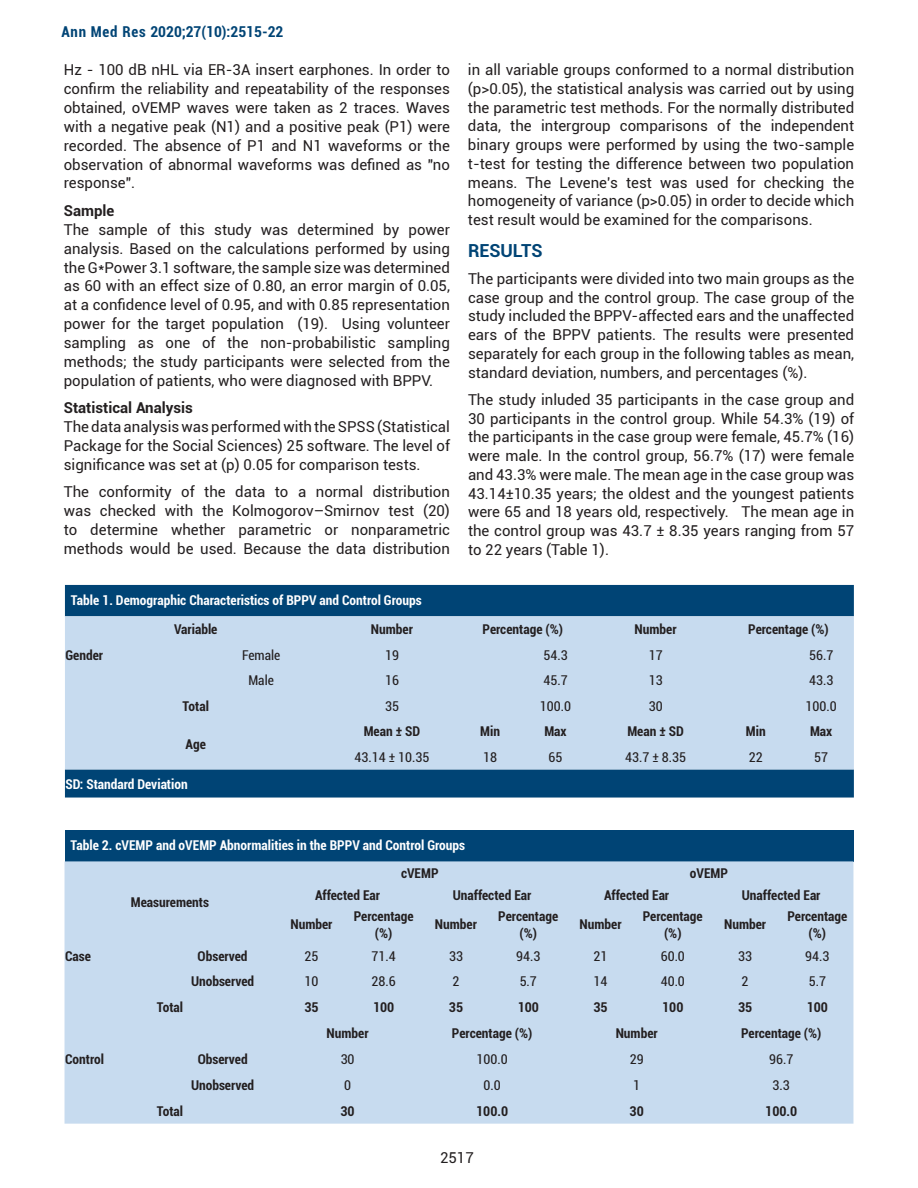
<style>
.page{position:relative;width:918px;height:1188px;background:#fff}
.page>*{position:absolute;margin:0;border:0;box-sizing:border-box;transform-origin:0 0}
.t1{font:700 18px "Roboto";color:#004475}
.t2{font:15px/18.8px "Roboto";color:#231f20;text-align:justify}
.t3{font:700 condensed 15px "Roboto";color:#004475}
.t4{font:700 15px "Roboto";color:#231f20}
.t5{font:700 condensed 13.5px/16.2px "Roboto";color:#231f20;text-align:center}
.t6{font:condensed 13.5px "Roboto";color:#231f20}
.t7{font:700 condensed 13.5px "Roboto";color:#fff}
</style>
<div class="page">
<div style="left:65px;top:585px;width:789px;height:213px;background:#004475"></div>
<div style="left:65px;top:616px;width:789px;height:153px;background:#c7dbef"></div>
<div style="left:65px;top:830px;width:788px;height:31px;background:#004475"></div>
<div style="left:65px;top:861px;width:788px;height:263px;background:#c7dbef"></div>
<p class="t3" style="left:61px;top:21px;width:224px">Ann Med Res 2020;27(10):2515-22</p>
<p class="t2" style="left:64px;top:60px;width:388px">Hz - 100 dB nHL via ER-3A insert earphones. In order to confirm the reliability and repeatability of the responses obtained, oVEMP waves were taken as 2 traces. Waves with a negative peak (N1) and a positive peak (P1) were recorded. The absence of P1 and N1 waveforms or the observation of abnormal waveforms was defined as "no response".</p>
<p class="t4" style="left:64px;top:200px;width:52px">Sample</p>
<p class="t2" style="left:64px;top:219px;width:388px">The sample of this study was determined by power analysis. Based on the calculations performed by using the G*Power 3.1 software, the sample size was determined as 60 with an effect size of 0.80, an error margin of 0.05, at a confidence level of 0.95, and with 0.85 representation power for the target population (19). Using volunteer sampling as one of the non-probabilistic sampling methods; the study participants were selected from the population of patients, who were diagnosed with BPPV.</p>
<p class="t4" style="left:64px;top:397px;width:131px">Statistical Analysis</p>
<p class="t2" style="left:64px;top:417px;width:388px">The data analysis was performed with the SPSS (Statistical Package for the Social Sciences) 25 software. The level of significance was set at (p) 0.05 for comparison tests.</p>
<p class="t2" style="left:64px;top:482px;width:388px">The conformity of the data to a normal distribution was checked with the Kolmogorov–Smirnov test (20) to determine whether parametric or nonparametric methods would be used. Because the data distribution</p>
<p class="t2" style="left:468px;top:60px;width:388px">in all variable groups conformed to a normal distribution (p&gt;0.05), the statistical analysis was carried out by using the parametric test methods. For the normally distributed data, the intergroup comparisons of the independent binary groups were performed by using the two-sample t-test for testing the difference between two population means. The Levene's test was used for checking the homogeneity of variance (p&gt;0.05) in order to decide which test result would be examined for the comparisons.</p>
<p class="t1" style="left:468px;top:237px;width:76px">RESULTS</p>
<p class="t2" style="left:468px;top:269px;width:388px">The participants were divided into two main groups as the case group and the control group. The case group of the study included the BPPV-affected ears and the unaffected ears of the BPPV patients. The results were presented separately for each group in the following tables as mean, standard deviation, numbers, and percentages (%).</p>
<p class="t2" style="left:468px;top:390px;width:388px">The study inluded 35 participants in the case group and 30 participants in the control group. While 54.3% (19) of the participants in the case group were female, 45.7% (16) were male. In the control group, 56.7% (17) were female and 43.3% were male. The mean age in the case group was 43.14±10.35 years; the oldest and the youngest patients were 65 and 18 years old, respectively. The mean age in the control group was 43.7 ± 8.35 years ranging from 57 to 22 years (Table 1).</p>
<p class="t7" style="left:71px;top:591px;width:352px">Table 1. Demographic Characteristics of BPPV and Control Groups</p>
<p class="t5" style="left:174px;top:621px;width:45px">Variable</p>
<p class="t5" style="left:371px;top:621px;width:44px">Number</p>
<p class="t5" style="left:483px;top:621px;width:82px">Percentage (%)</p>
<p class="t5" style="left:635px;top:621px;width:44px">Number</p>
<p class="t5" style="left:748px;top:621px;width:82px">Percentage (%)</p>
<p class="t5" style="left:66px;top:646px;width:39px">Gender</p>
<p class="t6" style="left:242px;top:645px;width:40px">Female</p>
<p class="t6" style="left:385px;top:645px;width:15px">19</p>
<p class="t6" style="left:543px;top:645px;width:26px">54.3</p>
<p class="t6" style="left:649px;top:645px;width:15px">17</p>
<p class="t6" style="left:809px;top:645px;width:26px">56.7</p>
<p class="t6" style="left:248px;top:671px;width:27px">Male</p>
<p class="t6" style="left:385px;top:671px;width:15px">16</p>
<p class="t6" style="left:543px;top:671px;width:26px">45.7</p>
<p class="t6" style="left:649px;top:671px;width:15px">13</p>
<p class="t6" style="left:809px;top:671px;width:26px">43.3</p>
<p class="t5" style="left:183px;top:697px;width:28px">Total</p>
<p class="t6" style="left:385px;top:697px;width:15px">35</p>
<p class="t6" style="left:540px;top:697px;width:33px">100.0</p>
<p class="t6" style="left:649px;top:697px;width:15px">30</p>
<p class="t6" style="left:806px;top:697px;width:33px">100.0</p>
<p class="t5" style="left:186px;top:736px;width:22px">Age</p>
<p class="t5" style="left:364px;top:723px;width:58px">Mean ± SD</p>
<p class="t5" style="left:480px;top:723px;width:21px">Min</p>
<p class="t5" style="left:544px;top:723px;width:24px">Max</p>
<p class="t5" style="left:627px;top:723px;width:58px">Mean ± SD</p>
<p class="t5" style="left:746px;top:723px;width:21px">Min</p>
<p class="t5" style="left:810px;top:723px;width:24px">Max</p>
<p class="t6" style="left:355px;top:748px;width:76px">43.14 ± 10.35</p>
<p class="t6" style="left:483px;top:748px;width:15px">18</p>
<p class="t6" style="left:549px;top:748px;width:15px">65</p>
<p class="t6" style="left:625px;top:748px;width:62px">43.7 ± 8.35</p>
<p class="t6" style="left:749px;top:748px;width:15px">22</p>
<p class="t6" style="left:814px;top:748px;width:15px">57</p>
<p class="t7" style="left:66px;top:774px;width:124px">SD: Standard Deviation</p>
<p class="t7" style="left:71px;top:836px;width:396px">Table 2. cVEMP and oVEMP Abnormalities in the BPPV and Control Groups</p>
<p class="t5" style="left:131px;top:894px;width:80px">Measurements</p>
<p class="t5" style="left:401px;top:864px;width:39px">cVEMP</p>
<p class="t5" style="left:690px;top:864px;width:40px">oVEMP</p>
<p class="t5" style="left:315px;top:887px;width:67px">Affected Ear</p>
<p class="t5" style="left:453px;top:887px;width:80px">Unaffected Ear</p>
<p class="t5" style="left:604px;top:887px;width:67px">Affected Ear</p>
<p class="t5" style="left:742px;top:887px;width:80px">Unaffected Ear</p>
<p class="t5" style="left:290px;top:916px;width:44px">Number</p>
<p class="t5" style="left:354px;top:908px;width:61px">Percentage (%)</p>
<p class="t5" style="left:435px;top:916px;width:44px">Number</p>
<p class="t5" style="left:498px;top:908px;width:61px">Percentage (%)</p>
<p class="t5" style="left:580px;top:916px;width:44px">Number</p>
<p class="t5" style="left:643px;top:908px;width:61px">Percentage (%)</p>
<p class="t5" style="left:724px;top:916px;width:44px">Number</p>
<p class="t5" style="left:787px;top:908px;width:61px">Percentage (%)</p>
<p class="t5" style="left:65px;top:947px;width:27px">Case</p>
<p class="t5" style="left:198px;top:947px;width:51px">Observed</p>
<p class="t6" style="left:305px;top:946px;width:15px">25</p>
<p class="t6" style="left:372px;top:946px;width:26px">71.4</p>
<p class="t6" style="left:449px;top:946px;width:15px">33</p>
<p class="t6" style="left:516px;top:946px;width:26px">94.3</p>
<p class="t6" style="left:594px;top:946px;width:15px">21</p>
<p class="t6" style="left:661px;top:946px;width:26px">60.0</p>
<p class="t6" style="left:738px;top:946px;width:15px">33</p>
<p class="t6" style="left:805px;top:946px;width:26px">94.3</p>
<p class="t5" style="left:191px;top:973px;width:65px">Unobserved</p>
<p class="t6" style="left:305px;top:972px;width:15px">10</p>
<p class="t6" style="left:372px;top:972px;width:26px">28.6</p>
<p class="t6" style="left:453px;top:972px;width:8px">2</p>
<p class="t6" style="left:520px;top:972px;width:19px">5.7</p>
<p class="t6" style="left:594px;top:972px;width:15px">14</p>
<p class="t6" style="left:661px;top:972px;width:26px">40.0</p>
<p class="t6" style="left:742px;top:972px;width:8px">2</p>
<p class="t6" style="left:809px;top:972px;width:19px">5.7</p>
<p class="t5" style="left:157px;top:999px;width:28px">Total</p>
<p class="t5" style="left:304px;top:999px;width:16px">35</p>
<p class="t5" style="left:373px;top:999px;width:23px">100</p>
<p class="t5" style="left:449px;top:999px;width:16px">35</p>
<p class="t5" style="left:518px;top:999px;width:23px">100</p>
<p class="t5" style="left:593px;top:999px;width:16px">35</p>
<p class="t5" style="left:662px;top:999px;width:23px">100</p>
<p class="t5" style="left:738px;top:999px;width:16px">35</p>
<p class="t5" style="left:807px;top:999px;width:23px">100</p>
<p class="t5" style="left:327px;top:1025px;width:44px">Number</p>
<p class="t5" style="left:452px;top:1025px;width:82px">Percentage (%)</p>
<p class="t5" style="left:616px;top:1025px;width:44px">Number</p>
<p class="t5" style="left:741px;top:1025px;width:82px">Percentage (%)</p>
<p class="t5" style="left:65px;top:1051px;width:40px">Control</p>
<p class="t5" style="left:198px;top:1051px;width:51px">Observed</p>
<p class="t6" style="left:341px;top:1050px;width:15px">30</p>
<p class="t6" style="left:477px;top:1050px;width:33px">100.0</p>
<p class="t6" style="left:630px;top:1050px;width:15px">29</p>
<p class="t6" style="left:769px;top:1050px;width:26px">96.7</p>
<p class="t5" style="left:191px;top:1077px;width:65px">Unobserved</p>
<p class="t6" style="left:344px;top:1076px;width:8px">0</p>
<p class="t6" style="left:484px;top:1076px;width:19px">0.0</p>
<p class="t6" style="left:633px;top:1076px;width:8px">1</p>
<p class="t6" style="left:773px;top:1076px;width:19px">3.3</p>
<p class="t5" style="left:157px;top:1102px;width:28px">Total</p>
<p class="t5" style="left:341px;top:1102px;width:16px">30</p>
<p class="t5" style="left:476px;top:1102px;width:33px">100.0</p>
<p class="t5" style="left:630px;top:1102px;width:16px">30</p>
<p class="t5" style="left:765px;top:1102px;width:33px">100.0</p>
<p class="t2" style="left:440px;top:1148px;width:35px">2517</p>
</div>
